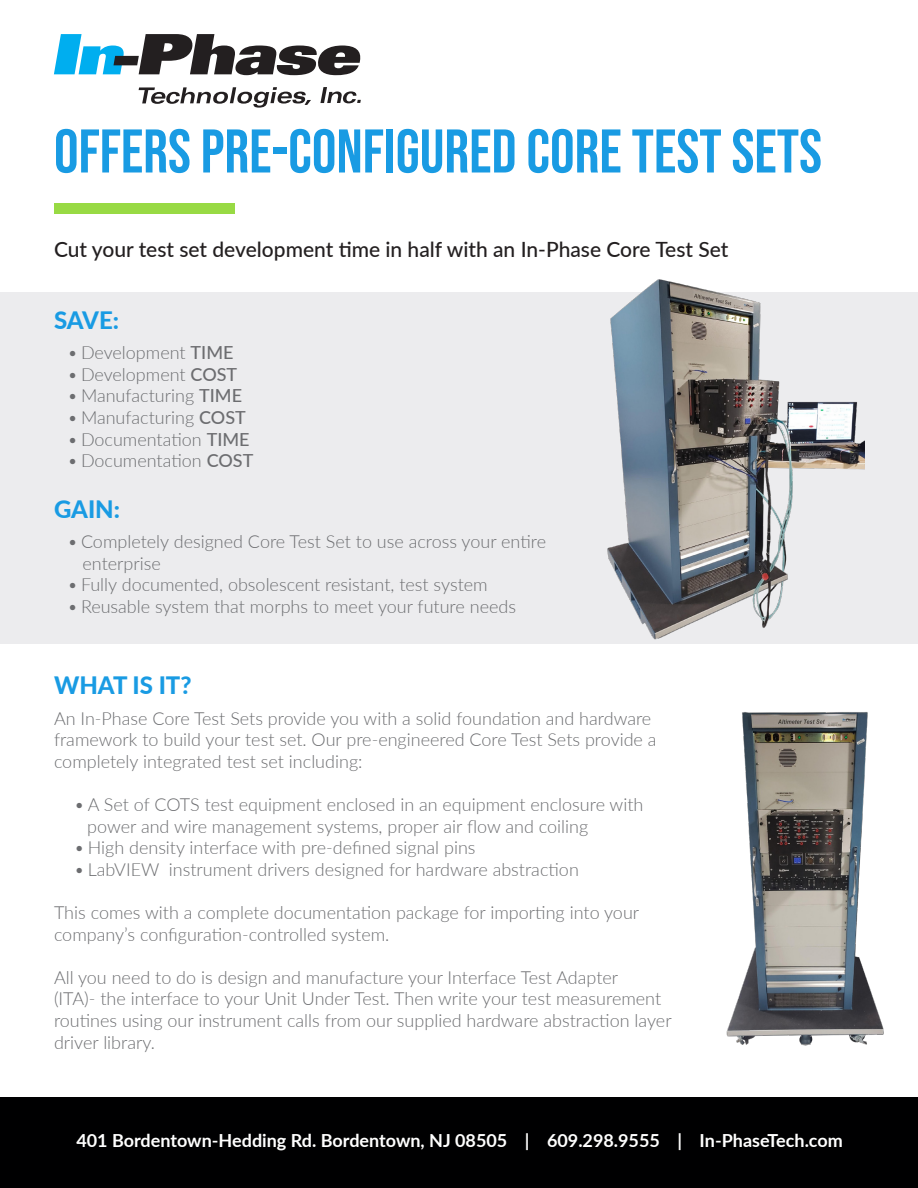
<style>
.page{position:relative;width:918px;height:1188px;background:#fff}
.page>*{position:absolute;margin:0;border:0;box-sizing:border-box;transform-origin:0 0}
.t1{font:61.5px "Bebas Neue";color:#199be3}
.t2{font:800 24px "Lato";color:#199be3}
.t3{font:500 21px "Lato";color:#231f20}
.t4{font:300 18px/21.6px "Lato";color:#6c6d70}
.t5{font:700 18px "Lato";color:#fff}
.s1{font-weight:500}
</style>
<div class="page">
<div style="left:0;top:1097px;width:918px;height:91px;background:#000001"></div>
<div style="left:0;top:292px;width:918px;height:352px;background:#ececee"></div>
<img style="left:607px;top:279px;width:257px;height:361px">
<img style="left:726px;top:712px;width:158px;height:334px">
<div style="left:54px;top:203px;width:180px;height:11px;background:#98da44"></div>
<svg style="left:54px;top:34px;width:307px;height:41px"></svg>
<svg style="left:139px;top:87px;width:172px;height:21px"></svg>
<svg style="left:320px;top:87px;width:41px;height:16px"></svg>
<p class="t1" style="left:54px;top:116px;width:769px">OFFERS PRE-CONFIGURED CORE TEST SETS</p>
<p class="t3" style="left:54px;top:234px;width:676px">Cut your test set development time in half with an In-Phase Core Test Set</p>
<h4 class="t2" style="left:54px;top:302px;width:67px">SAVE:</h4>
<p class="t4" style="left:68px;top:341px;width:168px">• Development <span class="s1">TIME</span></p>
<p class="t4" style="left:68px;top:363px;width:171px">• Development <span class="s1">COST</span></p>
<p class="t4" style="left:68px;top:384px;width:176px">• Manufacturing <span class="s1">TIME</span></p>
<p class="t4" style="left:68px;top:406px;width:180px">• Manufacturing <span class="s1">COST</span></p>
<p class="t4" style="left:68px;top:428px;width:184px">• Documentation <span class="s1">TIME</span></p>
<p class="t4" style="left:68px;top:449px;width:187px">• Documentation <span class="s1">COST</span></p>
<h4 class="t2" style="left:54px;top:491px;width:68px">GAIN:</h4>
<p class="t4" style="left:83px;top:530px;width:465px;text-indent:-15px">• Completely designed Core Test Set to use across your entire enterprise</p>
<p class="t4" style="left:68px;top:573px;width:422px">• Fully documented, obsolescent resistant, test system</p>
<p class="t4" style="left:68px;top:595px;width:450px">• Reusable system that morphs to meet your future needs</p>
<h4 class="t2" style="left:54px;top:667px;width:139px">WHAT IS IT?</h4>
<p class="t4" style="left:54px;top:707px;width:604px">An In-Phase Core Test Sets provide you with a solid foundation and hardware framework to build your test set. Our pre-engineered Core Test Sets provide a completely integrated test set including:</p>
<p class="t4" style="left:87px;top:793px;width:558px;text-indent:-13px">• A Set of COTS test equipment enclosed in an equipment enclosure with power and wire management systems, proper air flow and coiling</p>
<p class="t4" style="left:74px;top:836px;width:403px">• High density interface with pre-defined signal pins</p>
<p class="t4" style="left:74px;top:858px;width:506px">• LabVIEW instrument drivers designed for hardware abstraction</p>
<p class="t4" style="left:54px;top:901px;width:587px">This comes with a complete documentation package for importing into your company’s configuration-controlled system.</p>
<p class="t4" style="left:54px;top:966px;width:619px">All you need to do is design and manufacture your Interface Test Adapter<br>(ITA)- the interface to your Unit Under Test. Then write your test measurement routines using our instrument calls from our supplied hardware abstraction layer driver library.</p>
<p class="t5" style="left:76px;top:1127px;width:768px">401 Bordentown-Hedding Rd. Bordentown, NJ 08505 | 609.298.9555 | In-PhaseTech.com</p>
</div>
